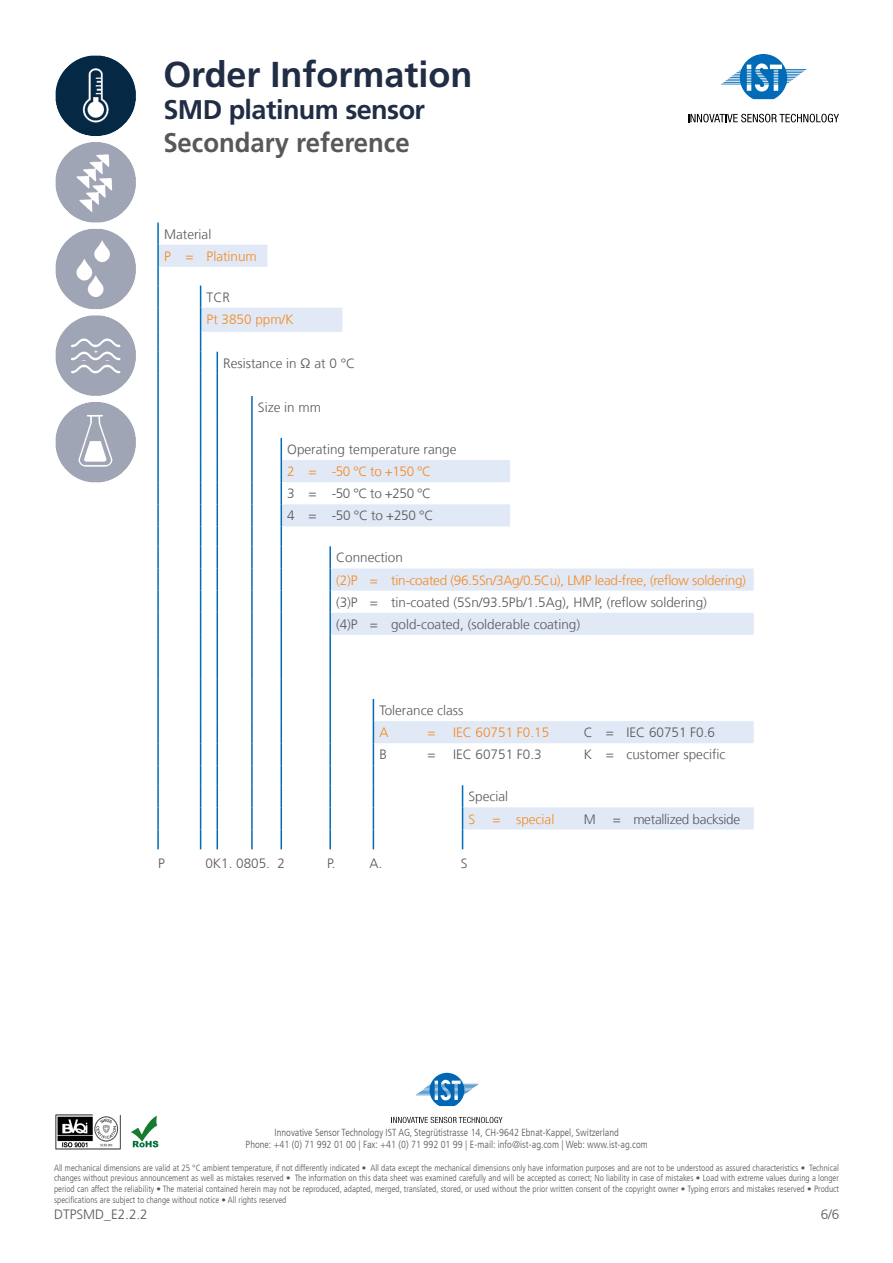
<style>
.page{position:relative;width:893px;height:1263px;background:#fff}
.page>*{position:absolute;margin:0;border:0;box-sizing:border-box;transform-origin:0 0}
.Heading{font:700 36px "Frutiger LT Com";color:#202d44}
.Brief_Description{font:700 27px "Frutiger LT Com";color:#57585a;scale:.95 1}
.Heading2{font:700 27px "Frutiger LT Com";letter-spacing:-.02em;color:#202d44}
.Text{font:300 13.5px "Frutiger LT Com";color:#57585a}
.Text-2{font:300 13.5px "Frutiger LT Com";letter-spacing:-.02em;color:#f6891f}
.Text-3{font:300 13.5px "Frutiger LT Com";color:#f6891f}
.Text-4{font:300 13.5px "Frutiger LT Com";letter-spacing:-.02em;color:#57585a}
.t1{font:300 condensed 10.2px/12.3px "Frutiger LT Com";color:#57585a;text-align:center}
.t2{font:300 condensed 9px/10.8px "Frutiger LT Com";color:#57585a;text-align:justify}
</style>
<div class="page">
<img style="left:55px;top:55px;width:81px;height:428px">
<svg style="left:721px;top:54px;width:86px;height:45px"></svg>
<svg style="left:688px;top:114px;width:151px;height:8px"></svg>
<svg style="left:415px;top:1073px;width:64px;height:33px"></svg>
<svg style="left:391px;top:1117px;width:111px;height:6px"></svg>
<img style="left:55px;top:1114px;width:66px;height:36px">
<img style="left:131px;top:1115px;width:28px;height:33px">
<svg style="left:159px;top:245px;width:595px;height:584px"></svg>
<svg style="left:343px;top:308px;width:411px;height:24px"></svg>
<hr style="left:157px;top:223px;width:2px;height:22px;background:#006bb6">
<hr style="left:157px;top:245px;width:2px;height:22px;background:#006bb6">
<svg style="left:157px;top:267px;width:2px;height:19px"></svg>
<hr style="left:157px;top:286px;width:2px;height:22px;background:#006bb6">
<hr style="left:157px;top:308px;width:2px;height:24px;background:#006bb6">
<hr style="left:157px;top:332px;width:2px;height:20px;background:#006bb6">
<hr style="left:157px;top:352px;width:2px;height:22px;background:#006bb6">
<hr style="left:157px;top:374px;width:2px;height:22px;background:#006bb6">
<hr style="left:157px;top:396px;width:2px;height:22px;background:#006bb6">
<hr style="left:157px;top:418px;width:2px;height:20px;background:#006bb6">
<hr style="left:157px;top:438px;width:2px;height:22px;background:#006bb6">
<hr style="left:157px;top:460px;width:2px;height:22px;background:#006bb6">
<hr style="left:157px;top:482px;width:2px;height:22px;background:#006bb6">
<hr style="left:157px;top:504px;width:2px;height:22px;background:#006bb6">
<hr style="left:157px;top:526px;width:2px;height:20px;background:#006bb6">
<hr style="left:157px;top:546px;width:2px;height:22px;background:#006bb6">
<hr style="left:157px;top:568px;width:2px;height:23px;background:#006bb6">
<hr style="left:157px;top:591px;width:2px;height:22px;background:#006bb6">
<hr style="left:157px;top:613px;width:2px;height:22px;background:#006bb6">
<hr style="left:157px;top:635px;width:2px;height:22px;background:#006bb6">
<hr style="left:157px;top:657px;width:2px;height:22px;background:#006bb6">
<hr style="left:157px;top:679px;width:2px;height:20px;background:#006bb6">
<hr style="left:157px;top:699px;width:2px;height:22px;background:#006bb6">
<hr style="left:157px;top:721px;width:2px;height:22px;background:#006bb6">
<hr style="left:157px;top:743px;width:2px;height:22px;background:#006bb6">
<hr style="left:157px;top:765px;width:2px;height:20px;background:#006bb6">
<hr style="left:157px;top:785px;width:2px;height:22px;background:#006bb6">
<hr style="left:157px;top:807px;width:2px;height:22px;background:#006bb6">
<hr style="left:157px;top:829px;width:2px;height:20px;background:#006bb6">
<svg style="left:200px;top:286px;width:1px;height:563px"></svg>
<svg style="left:217px;top:352px;width:1px;height:497px"></svg>
<hr style="left:251px;top:396px;width:2px;height:22px;background:#006bb6">
<hr style="left:251px;top:418px;width:2px;height:20px;background:#006bb6">
<hr style="left:251px;top:438px;width:2px;height:22px;background:#006bb6">
<hr style="left:251px;top:460px;width:2px;height:22px;background:#006bb6">
<hr style="left:251px;top:482px;width:2px;height:22px;background:#006bb6">
<hr style="left:251px;top:504px;width:2px;height:22px;background:#006bb6">
<hr style="left:251px;top:526px;width:2px;height:20px;background:#006bb6">
<hr style="left:251px;top:546px;width:2px;height:22px;background:#006bb6">
<hr style="left:251px;top:568px;width:2px;height:23px;background:#006bb6">
<hr style="left:251px;top:591px;width:2px;height:22px;background:#006bb6">
<hr style="left:251px;top:613px;width:2px;height:22px;background:#006bb6">
<hr style="left:251px;top:635px;width:2px;height:22px;background:#006bb6">
<hr style="left:251px;top:657px;width:2px;height:22px;background:#006bb6">
<hr style="left:251px;top:679px;width:2px;height:20px;background:#006bb6">
<hr style="left:251px;top:699px;width:2px;height:22px;background:#006bb6">
<hr style="left:251px;top:721px;width:2px;height:22px;background:#006bb6">
<hr style="left:251px;top:743px;width:2px;height:22px;background:#006bb6">
<hr style="left:251px;top:765px;width:2px;height:20px;background:#006bb6">
<hr style="left:251px;top:785px;width:2px;height:22px;background:#006bb6">
<hr style="left:251px;top:807px;width:2px;height:22px;background:#006bb6">
<hr style="left:251px;top:829px;width:2px;height:20px;background:#006bb6">
<hr style="left:329px;top:546px;width:2px;height:22px;background:#006bb6">
<hr style="left:329px;top:568px;width:2px;height:23px;background:#006bb6">
<hr style="left:329px;top:591px;width:2px;height:22px;background:#006bb6">
<hr style="left:329px;top:613px;width:2px;height:22px;background:#006bb6">
<hr style="left:329px;top:635px;width:2px;height:22px;background:#006bb6">
<hr style="left:329px;top:657px;width:2px;height:22px;background:#006bb6">
<hr style="left:329px;top:679px;width:2px;height:20px;background:#006bb6">
<hr style="left:329px;top:699px;width:2px;height:22px;background:#006bb6">
<hr style="left:329px;top:721px;width:2px;height:22px;background:#006bb6">
<hr style="left:329px;top:743px;width:2px;height:22px;background:#006bb6">
<hr style="left:329px;top:765px;width:2px;height:20px;background:#006bb6">
<hr style="left:329px;top:785px;width:2px;height:22px;background:#006bb6">
<hr style="left:329px;top:807px;width:2px;height:22px;background:#006bb6">
<hr style="left:329px;top:829px;width:2px;height:20px;background:#006bb6">
<svg style="left:373px;top:699px;width:1px;height:150px"></svg>
<svg style="left:462px;top:785px;width:1px;height:64px"></svg>
<svg style="left:281px;top:438px;width:1px;height:411px"></svg>
<p class="Heading" style="left:163px;top:53px;width:311px">Order Information</p>
<p class="Heading2" style="left:163px;top:94px;width:263px">SMD platinum sensor</p>
<p class="Brief_Description" style="left:163px;top:126px;width:261px">Secondary reference</p>
<p class="Text" style="left:164px;top:226px;width:49px">Material</p>
<p class="Text-2" style="left:164px;top:248px;width:8px">P</p>
<p class="Text-2" style="left:185px;top:248px;width:10px">=</p>
<p class="Text-3" style="left:207px;top:248px;width:52px">Platinum</p>
<p class="Text" style="left:207px;top:289px;width:25px">TCR</p>
<p class="Text-3" style="left:207px;top:311px;width:89px">Pt 3850 ppm/K</p>
<p class="Text" style="left:223px;top:355px;width:133px">Resistance in Ω at 0 °C</p>
<p class="Text" style="left:258px;top:400px;width:64px">Size in mm</p>
<p class="Text" style="left:287px;top:442px;width:171px">Operating temperature range</p>
<p class="Text-2" style="left:287px;top:464px;width:9px">2</p>
<p class="Text-2" style="left:309px;top:464px;width:10px">=</p>
<p class="Text-2" style="left:332px;top:464px;width:101px">-50 °C to +150 °C</p>
<p class="Text" style="left:287px;top:486px;width:9px">3</p>
<p class="Text" style="left:309px;top:486px;width:10px">=</p>
<p class="Text" style="left:332px;top:486px;width:101px">-50 °C to +250 °C</p>
<p class="Text" style="left:287px;top:508px;width:9px">4</p>
<p class="Text" style="left:309px;top:508px;width:10px">=</p>
<p class="Text" style="left:332px;top:508px;width:103px">-50 °C to +250 °C</p>
<p class="Text" style="left:336px;top:550px;width:68px">Connection</p>
<p class="Text-2" style="left:336px;top:572px;width:23px">(2)P</p>
<p class="Text-2" style="left:370px;top:572px;width:10px">=</p>
<p class="Text-2" style="left:391px;top:572px;width:356px">tin-coated (96.5Sn/3Ag/0.5Cu), LMP lead-free, (reflow soldering)</p>
<p class="Text" style="left:336px;top:594px;width:23px">(3)P</p>
<p class="Text" style="left:370px;top:594px;width:10px">=</p>
<p class="Text" style="left:391px;top:594px;width:317px">tin-coated (5Sn/93.5Pb/1.5Ag), HMP, (reflow soldering)</p>
<p class="Text" style="left:336px;top:616px;width:23px">(4)P</p>
<p class="Text" style="left:370px;top:616px;width:10px">=</p>
<p class="Text" style="left:391px;top:616px;width:191px">gold-coated, (solderable coating)</p>
<p class="Text" style="left:379px;top:703px;width:85px">Tolerance class</p>
<p class="Text-2" style="left:379px;top:725px;width:11px">A</p>
<p class="Text-2" style="left:428px;top:725px;width:10px">=</p>
<p class="Text-3" style="left:453px;top:725px;width:98px">IEC 60751 F0.15</p>
<p class="Text" style="left:584px;top:725px;width:11px">C</p>
<p class="Text" style="left:606px;top:725px;width:10px">=</p>
<p class="Text" style="left:626px;top:725px;width:90px">IEC 60751 F0.6</p>
<p class="Text" style="left:379px;top:747px;width:9px">B</p>
<p class="Text" style="left:428px;top:747px;width:10px">=</p>
<p class="Text" style="left:453px;top:747px;width:90px">IEC 60751 F0.3</p>
<p class="Text" style="left:584px;top:747px;width:10px">K</p>
<p class="Text" style="left:606px;top:747px;width:10px">=</p>
<p class="Text" style="left:626px;top:747px;width:100px">customer specific</p>
<p class="Text" style="left:469px;top:789px;width:41px">Special</p>
<p class="Text-2" style="left:469px;top:811px;width:8px">S</p>
<p class="Text-2" style="left:492px;top:811px;width:10px">=</p>
<p class="Text-3" style="left:516px;top:811px;width:40px">special</p>
<p class="Text" style="left:584px;top:811px;width:14px">M</p>
<p class="Text" style="left:613px;top:811px;width:10px">=</p>
<p class="Text-4" style="left:633px;top:811px;width:108px">metallized backside</p>
<p class="Text" style="left:158px;top:855px;width:8px">P</p>
<p class="Text" style="left:205px;top:855px;width:81px">0K1. 0805. 2</p>
<p class="Text" style="left:327px;top:855px;width:10px">P.</p>
<p class="Text" style="left:369px;top:855px;width:14px">A.</p>
<p class="Text" style="left:461px;top:855px;width:8px">S</p>
<p class="t1" style="left:246px;top:1126px;width:404px">Innovative Sensor Technology IST AG, Stegrütistrasse 14, CH-9642 Ebnat-Kappel, Switzerland<br>Phone: +41 (0) 71 992 01 00 | Fax: +41 (0) 71 992 01 99 | E-mail: info@ist-ag.com | Web: www.ist-ag.com</p>
<p class="t2" style="left:54px;top:1162px;width:786px">All mechanical dimensions are valid at 25 °C ambient temperature, if not differently indicated • All data except the mechanical dimensions only have information purposes and are not to be understood as assured characteristics • Technical changes without previous announcement as well as mistakes reserved • The information on this data sheet was examined carefully and will be accepted as correct; No liability in case of mistakes • Load with extreme values during a longer period can affect the reliability • The material contained herein may not be reproduced, adapted, merged, translated, stored, or used without the prior written consent of the copyright owner • Typing errors and mistakes reserved • Product specifications are subject to change without notice • All rights reserved</p>
<h3 class="Text" style="left:54px;top:1206px;width:95px">DTPSMD_E2.2.2</h3>
<h3 class="Text" style="left:821px;top:1206px;width:20px">6/6</h3>
</div>
